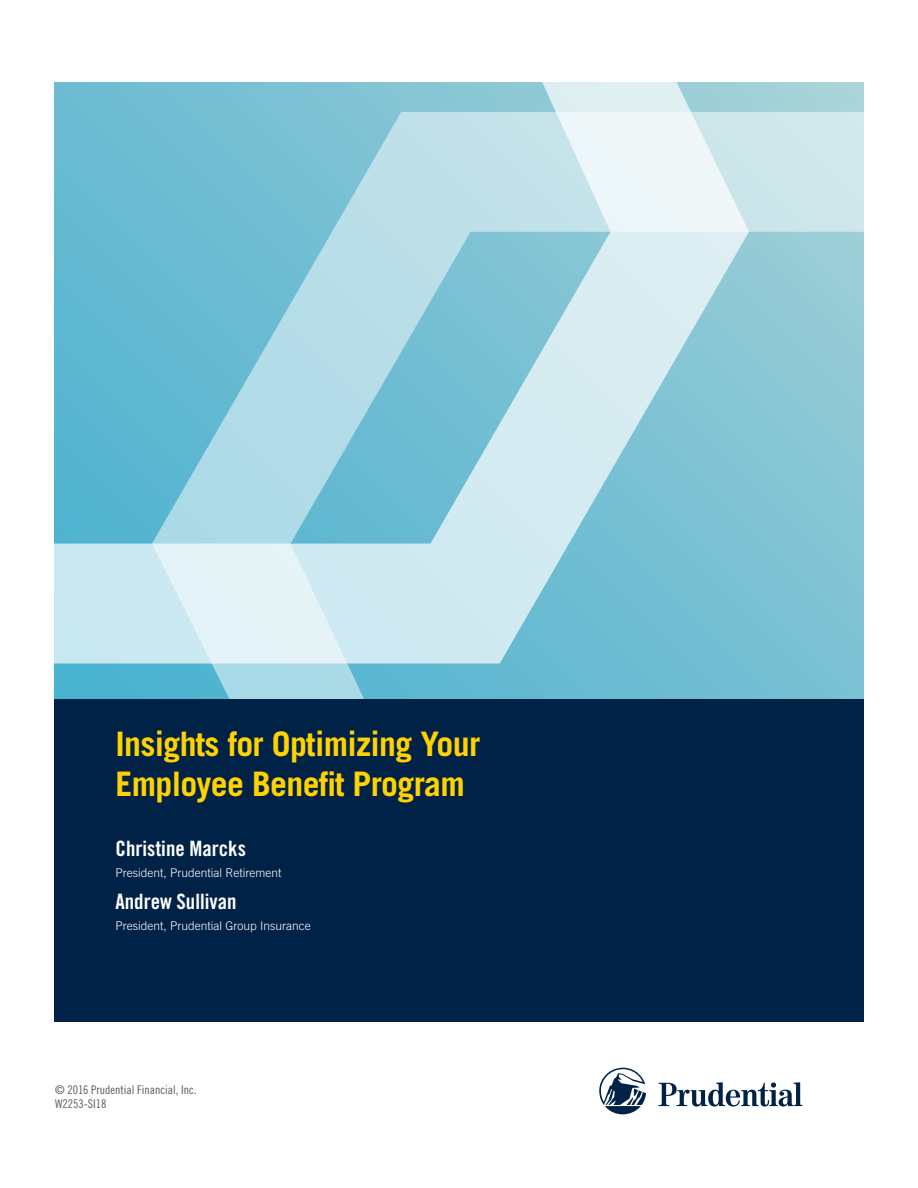
<style>
.page{position:relative;width:918px;height:1188px;background:#fff}
.page>*{position:absolute;margin:0;border:0;box-sizing:border-box;transform-origin:0 0}
.t1{font:700 33.75px/40.5px "Trade Gothic";letter-spacing:-.02em;color:#ffd200}
.Author{font:21.15px "Trade Gothic Bold Cond Twenty";color:#fff}
.t2{font:300 12px "Trade Gothic";color:#fff}
.Footnotes{font:12px "Trade Gothic Cond Eighteen";color:#58595b}
</style>
<div class="page">
<div style="left:54px;top:697px;width:810px;height:325px;background:#002247"></div>
<svg style="left:54px;top:82px;width:695px;height:582px"></svg>
<svg style="left:152px;top:112px;width:712px;height:586px"></svg>
<svg style="left:599px;top:1068px;width:47px;height:46px"></svg>
<svg style="left:658px;top:1082px;width:144px;height:25px"></svg>
<h1 class="t1" style="left:116px;top:723px;width:366px">Insights for Optimizing Your<br>Employee Benefit Program</h1>
<p class="Author" style="left:116px;top:836px;width:132px">Christine Marcks</p>
<p class="t2" style="left:116px;top:866px;width:168px">President, Prudential Retirement</p>
<p class="Author" style="left:116px;top:889px;width:122px">Andrew Sullivan</p>
<p class="t2" style="left:116px;top:919px;width:197px">President, Prudential Group Insurance</p>
<p class="Footnotes" style="left:55px;top:1083px;width:143px">© 2016 Prudential Financial, Inc.</p>
<p class="Footnotes" style="left:55px;top:1097px;width:53px">W2253-SI18</p>
</div>
